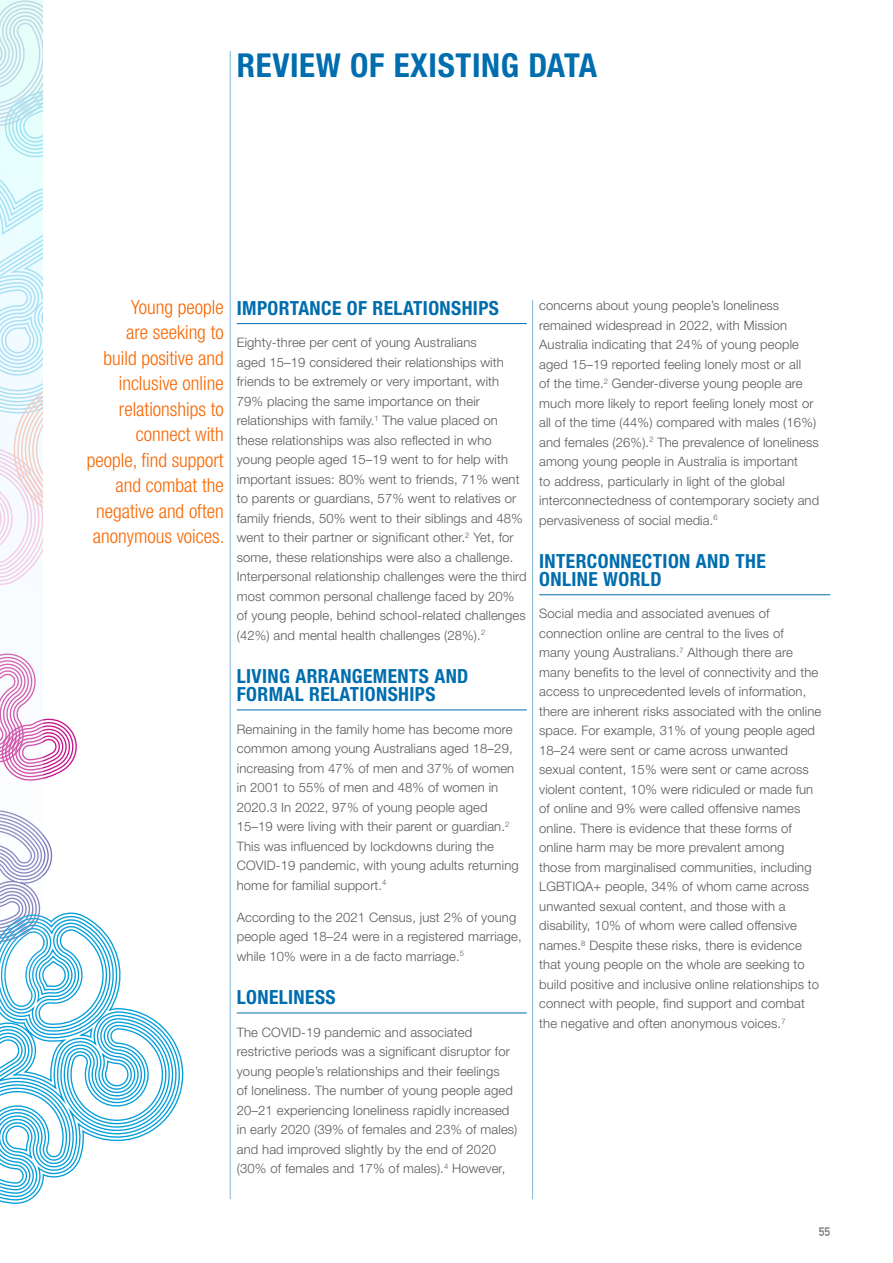
<style>
.page{position:relative;width:893px;height:1263px;background:#fff}
.page>*{position:absolute;margin:0;border:0;box-sizing:border-box;transform-origin:0 0}
.t1{font:700 condensed 33px "Helvetica Neue";letter-spacing:.02em;color:#006dae}
.t2{font:300 condensed 19.5px/25.5px "Helvetica Neue";color:#f86700;text-align:right}
.t3{font:700 condensed 19.5px/18px "Helvetica Neue";letter-spacing:.02em;color:#006dae}
.t4{font:300 13.05px/19.5px "Helvetica Neue";letter-spacing:.01em;color:#58595b}
.t5{font:700 12px "DIN Alternate";color:#797a7d}
</style>
<div class="page">
<hr style="left:230px;top:51px;width:1px;height:1148px;background:#80b6d6">
<hr style="left:237px;top:323px;width:290px;height:1px;background:#006dae">
<hr style="left:237px;top:710px;width:290px;height:1px;background:#006dae">
<hr style="left:237px;top:1013px;width:290px;height:1px;background:#006dae">
<hr style="left:539px;top:594px;width:291px;height:1px;background:#006dae">
<hr style="left:532px;top:300px;width:1px;height:899px;background:#80b6d6">
<svg style="left:0;top:718px;width:180px;height:477px"></svg>
<img style="left:0;top:653px;width:43px;height:368px">
<svg style="left:0;top:0;width:43px;height:585px"></svg>
<h1 class="t1" style="left:237px;top:45px;width:362px">REVIEW OF EXISTING DATA</h1>
<h2 class="t2" style="left:87px;top:294px;width:139px">Young people<br>are seeking to<br>build positive and inclusive online relationships to connect with people, find support and combat the negative and often anonymous voices.</h2>
<h2 class="t3" style="left:237px;top:299px;width:264px">IMPORTANCE OF RELATIONSHIPS</h2>
<p class="t4" style="left:237px;top:332px;width:291px">Eighty-three per cent of young Australians<br>aged 15–19 considered their relationships with friends to be extremely or very important, with 79% placing the same importance on their relationships with family.<sup>1</sup> The value placed on these relationships was also reflected in who young people aged 15–19 went to for help with important issues: 80% went to friends, 71% went to parents or guardians, 57% went to relatives or family friends, 50% went to their siblings and 48% went to their partner or significant other.<sup>2</sup> Yet, for some, these relationships were also a challenge.<br>Interpersonal relationship challenges were the third most common personal challenge faced by 20% of young people, behind school-related challenges (42%) and mental health challenges (28%).<sup>2</sup></p>
<h2 class="t3" style="left:237px;top:667px;width:233px">LIVING ARRANGEMENTS AND<br>FORMAL RELATIONSHIPS</h2>
<p class="t4" style="left:237px;top:719px;width:283px">Remaining in the family home has become more common among young Australians aged 18–29, increasing from 47% of men and 37% of women in 2001 to 55% of men and 48% of women in 2020.3 In 2022, 97% of young people aged 15–19 were living with their parent or guardian.<sup>2<br></sup>This was influenced by lockdowns during the COVID-19 pandemic, with young adults returning home for familial support.<sup>4</sup></p>
<p class="t4" style="left:237px;top:907px;width:286px">According to the 2021 Census, just 2% of young people aged 18–24 were in a registered marriage, while 10% were in a de facto marriage.<sup>5</sup></p>
<h2 class="t3" style="left:237px;top:988px;width:100px">LONELINESS</h2>
<p class="t4" style="left:237px;top:1022px;width:282px">The COVID-19 pandemic and associated restrictive periods was a significant disruptor for young people’s relationships and their feelings<br>of loneliness. The number of young people aged 20–21 experiencing loneliness rapidly increased in early 2020 (39% of females and 23% of males) and had improved slightly by the end of 2020 (30% of females and 17% of males).<sup>4</sup> However,</p>
<p class="t4" style="left:539px;top:295px;width:282px">concerns about young people’s loneliness remained widespread in 2022, with Mission Australia indicating that 24% of young people aged 15–19 reported feeling lonely most or all<br>of the time.<sup>2</sup> Gender-diverse young people are much more likely to report feeling lonely most or all of the time (44%) compared with males (16%) and females (26%).<sup>2</sup> The prevalence of loneliness among young people in Australia is important<br>to address, particularly in light of the global interconnectedness of contemporary society and pervasiveness of social media.<sup>6</sup></p>
<h2 class="t3" style="left:539px;top:552px;width:228px">INTERCONNECTION AND THE<br>ONLINE WORLD</h2>
<p class="t4" style="left:539px;top:604px;width:284px">Social media and associated avenues of connection online are central to the lives of<br>many young Australians.<sup>7</sup> Although there are many benefits to the level of connectivity and the access to unprecedented levels of information, there are inherent risks associated with the online space. For example, 31% of young people aged 18–24 were sent or came across unwanted sexual content, 15% were sent or came across violent content, 10% were ridiculed or made fun of online and 9% were called offensive names online. There is evidence that these forms of online harm may be more prevalent among<br>those from marginalised communities, including LGBTIQA+ people, 34% of whom came across unwanted sexual content, and those with a disability, 10% of whom were called offensive names.<sup>8</sup> Despite these risks, there is evidence that young people on the whole are seeking to build positive and inclusive online relationships to connect with people, find support and combat the negative and often anonymous voices.<sup>7</sup></p>
<p class="t5" style="left:819px;top:1222px;width:13px">55</p>
</div>
